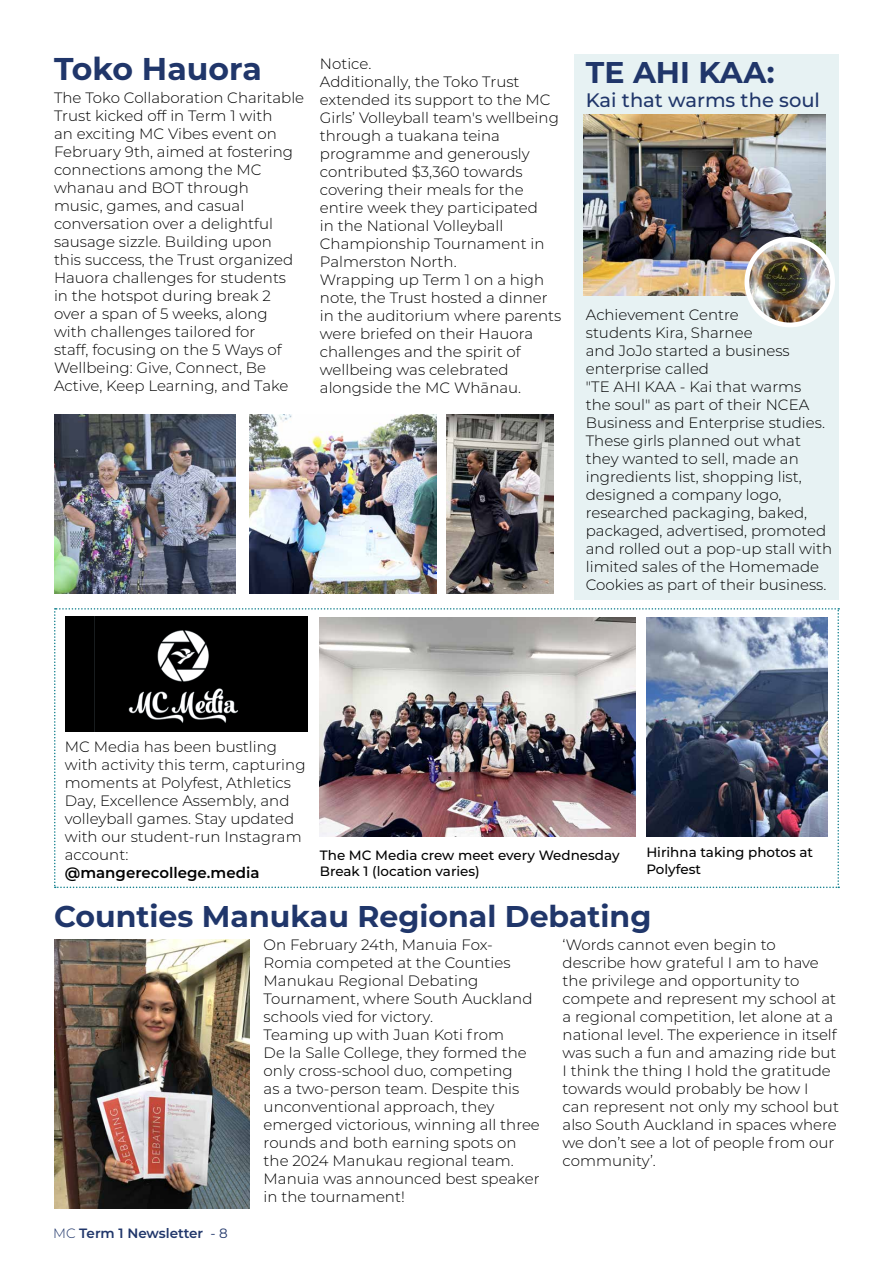
<style>
.page{position:relative;width:893px;height:1263px;background:#fff}
.page>*{position:absolute;margin:0;border:0;box-sizing:border-box;transform-origin:0 0}
.t1{font:700 31.5px "Montserrat";color:#20366a}
.t2{font:700 30px "Montserrat";color:#20366a}
.t3{font:500 19.5px "Montserrat";color:#20366a}
.t4{font:300 15px/18px "Montserrat";color:#000}
.t5{font:600 15px "Montserrat";color:#000}
.t6{font:500 13.5px/16.2px "Montserrat";color:#000}
.t7{font:600 13.5px "Montserrat";letter-spacing:-.005em;color:#20366a}
.s1{font-weight:300}
.s2{font-weight:400}
</style>
<div class="page">
<div style="left:574px;top:55px;width:264px;height:545px;background:#e7f2f3"></div>
<img style="left:54px;top:415px;width:181px;height:179px">
<img style="left:54px;top:940px;width:195px;height:269px">
<img style="left:54px;top:608px;width:785px;height:280px">
<img style="left:250px;top:415px;width:187px;height:179px">
<img style="left:446px;top:415px;width:107px;height:179px">
<img style="left:584px;top:115px;width:241px;height:181px">
<img style="left:747px;top:239px;width:86px;height:86px;border-radius:43px">
<div style="left:744px;top:237px;width:91px;height:90px;border:5px solid #fff;border-radius:50%"></div>
<h1 class="t1" style="left:54px;top:46px;width:209px">Toko Hauora</h1>
<p class="t4" style="left:54px;top:88px;width:252px">The Toko Collaboration Charitable<br>Trust kicked off in Term 1 with<br>an exciting MC Vibes event on<br>February 9th, aimed at fostering connections among the MC whanau and BOT through<br>music, games, and casual conversation over a delightful sausage sizzle. Building upon<br>this success, the Trust organized<br>Hauora challenges for students<br>in the hotspot during break 2 over a span of 5 weeks, along with challenges tailored for<br>staff, focusing on the 5 Ways of<br>Wellbeing: Give, Connect, Be<br>Active, Keep Learning, and Take</p>
<p class="t4" style="left:320px;top:54px;width:243px">Notice.<br>Additionally, the Toko Trust extended its support to the MC<br>Girls’ Volleyball team's wellbeing through a tuakana teina programme and generously contributed $3,360 towards covering their meals for the entire week they participated<br>in the National Volleyball<br>Championship Tournament in<br>Palmerston North.<br>Wrapping up Term 1 on a high note, the Trust hosted a dinner in the auditorium where parents were briefed on their Hauora challenges and the spirit of wellbeing was celebrated alongside the MC Whānau.</p>
<h2 class="t2" style="left:586px;top:51px;width:190px">TE AHI KAA:</h2>
<h3 class="t3" style="left:586px;top:87px;width:236px">Kai that warms the soul</h3>
<p class="t4" style="left:586px;top:305px;width:248px">Achievement Centre<br>students Kira, Sharnee<br>and JoJo started a business enterprise called<br>"TE AHI KAA - Kai that warms<br>the soul" as part of their NCEA<br>Business and Enterprise studies.<br>These girls planned out what they wanted to sell, made an ingredients list, shopping list, designed a company logo, researched packaging, baked, packaged, advertised, promoted and rolled out a pop-up stall with limited sales of the Homemade<br>Cookies as part of their business.</p>
<p class="t4" style="left:65px;top:737px;width:242px">MC Media has been bustling with activity this term, capturing moments at Polyfest, Athletics<br>Day, Excellence Assembly, and volleyball games. Stay updated with our student-run Instagram account:</p>
<p class="t5" style="left:65px;top:862px;width:196px">@mangerecollege.media</p>
<p class="t6" style="left:320px;top:846px;width:301px">The MC Media crew meet every Wednesday<br>Break 1 (location varies)</p>
<p class="t6" style="left:646px;top:844px;width:168px">Hirihna taking photos at<br>Polyfest</p>
<h2 class="t2" style="left:54px;top:895px;width:599px">Counties Manukau Regional Debating</h2>
<p class="t4" style="left:563px;top:935px;width:278px">‘Words cannot even begin to describe how grateful I am to have the privilege and opportunity to compete and represent my school at a regional competition, let alone at a national level. The experience in itself was such a fun and amazing ride but<br>I think the thing I hold the gratitude towards would probably be how I can represent not only my school but also South Auckland in spaces where we don’t see a lot of people from our community’.</p>
<p class="t4" style="left:264px;top:935px;width:278px">On February 24th, Manuia Fox-<br>Romia competed at the Counties<br>Manukau Regional Debating<br>Tournament, where South Auckland schools vied for victory.<br>Teaming up with Juan Koti from<br>De la Salle College, they formed the only cross-school duo, competing<br>as a two-person team. Despite this unconventional approach, they emerged victorious, winning all three rounds and both earning spots on the 2024 Manukau regional team.<br>Manuia was announced best speaker in the tournament!</p>
<p class="t7" style="left:53px;top:1223px;width:176px"><span class="s1">MC</span> Term 1 Newsletter <span class="s2">- 8</span></p>
</div>
